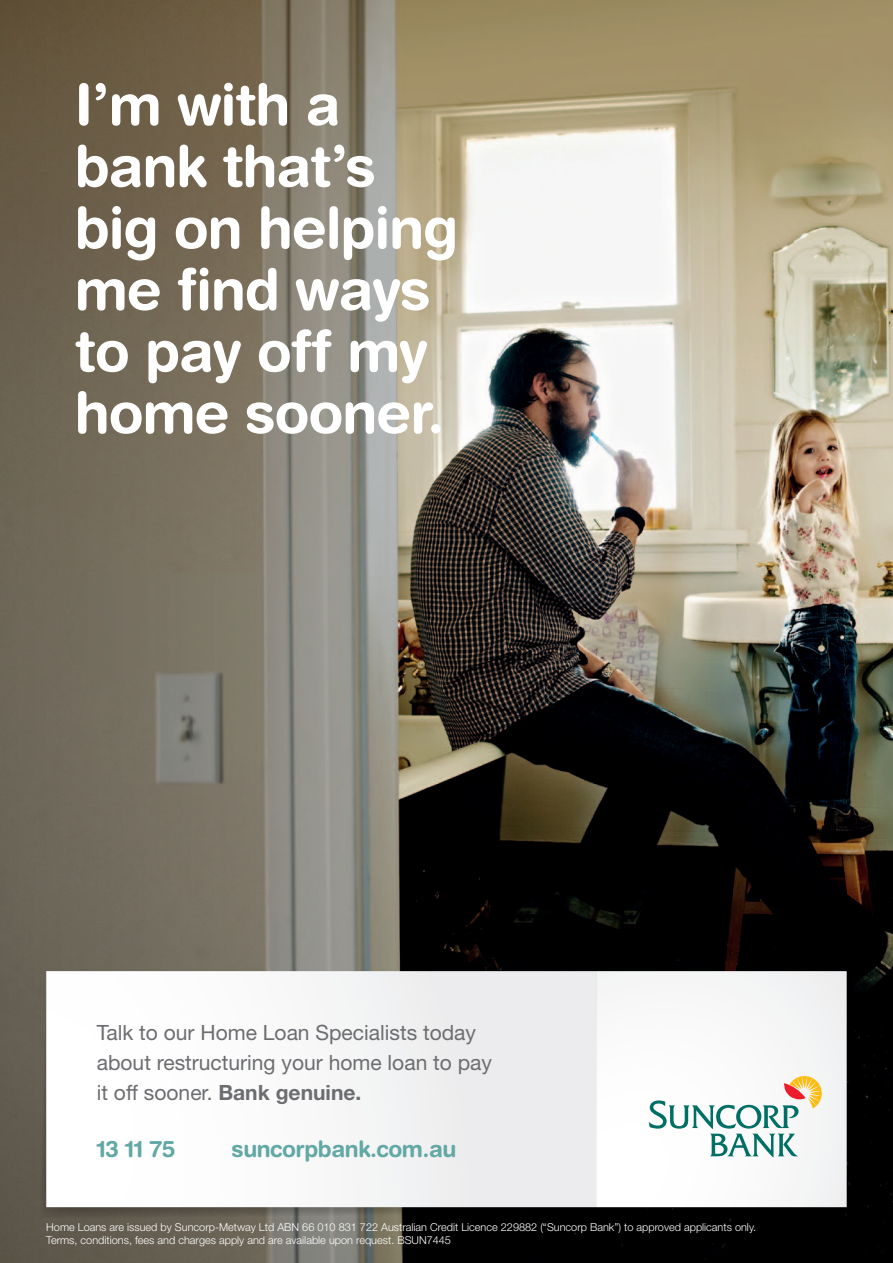
<style>
.page{position:relative;width:893px;height:1263px;background:#fff}
.page>*{position:absolute;margin:0;border:0;box-sizing:border-box;transform-origin:0 0}
.t1{font:700 57.3px/61.7px "Helvetica Rounded";letter-spacing:-.02em;color:#fff}
.t2{font:700 22.8px "Helvetica Rounded";letter-spacing:-.02em;color:#62a8a5}
.t3{font:21px/29.8px "Helvetica Neue";color:#6c6d70}
.t4{font:300 10.95px/13px "Helvetica Neue";color:#fff}
.s1{font-weight:700}
</style>
<div class="page">
<img style="left:0;top:0;width:893px;height:1263px">
<svg style="left:40px;top:971px;width:816px;height:249px;background:#2d2b26"></svg>
<svg style="left:596px;top:971px;width:251px;height:236px"></svg>
<svg style="left:649px;top:1076px;width:173px;height:81px"></svg>
<svg style="left:46px;top:971px;width:550px;height:236px"></svg>
<p class="t1" style="left:75px;top:73px;width:385px">I’m with a bank that’s big on helping me find ways to pay off my home sooner.</p>
<p class="t3" style="left:97px;top:1017px;width:397px">Talk to our Home Loan Specialists today about restructuring your home loan to pay it off sooner. <span class="s1">Bank genuine.</span></p>
<p class="t2" style="left:97px;top:1135px;width:80px">13 11 75</p>
<p class="t2" style="left:232px;top:1135px;width:226px">suncorpbank.com.au</p>
<p class="t4" style="left:46px;top:1220px;width:711px">Home Loans are issued by Suncorp-Metway Ltd ABN 66 010 831 722 Australian Credit Licence 229882 (“Suncorp Bank”) to approved applicants only.<br>Terms, conditions, fees and charges apply and are available upon request. BSUN7445</p>
</div>
